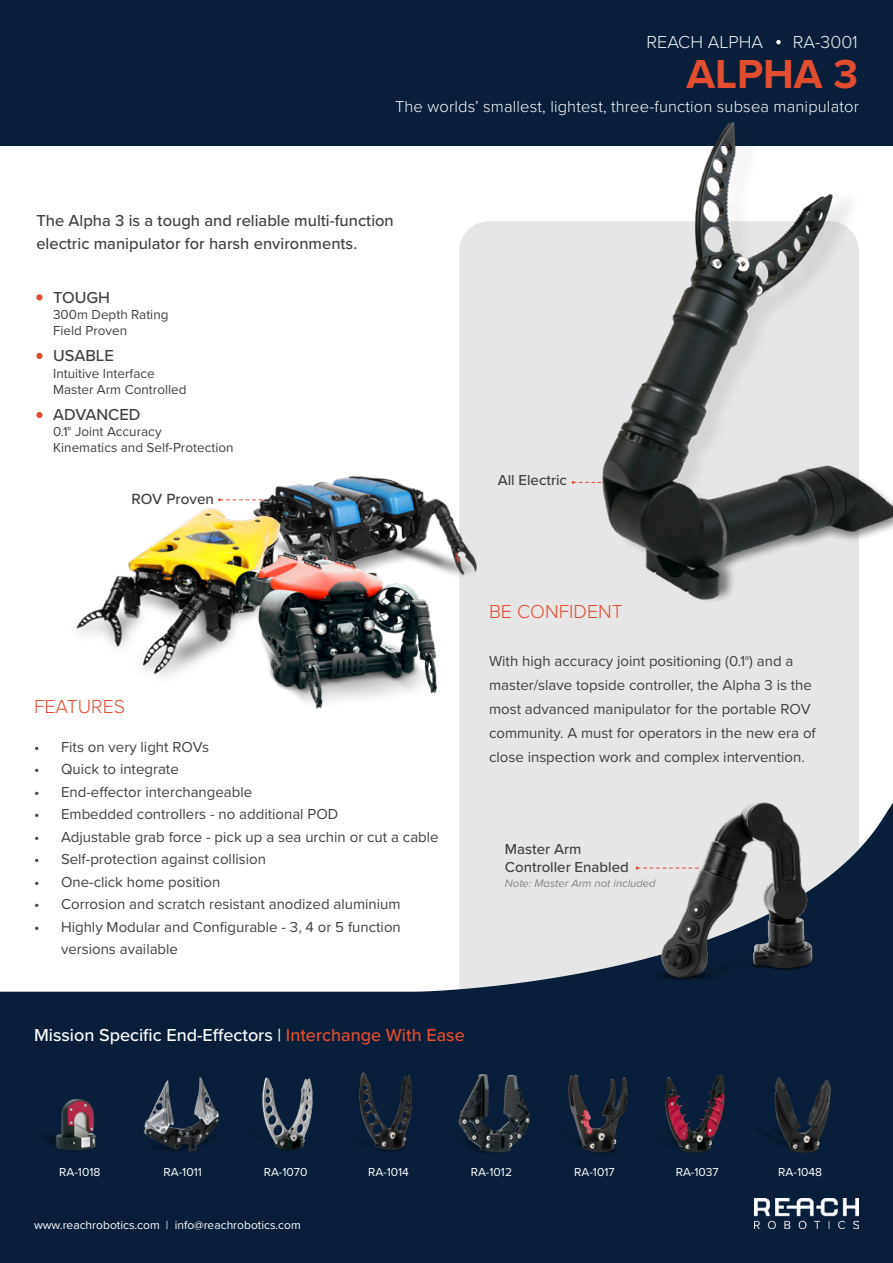
<style>
.page{position:relative;width:893px;height:1263px;background:#fff}
.page>*{position:absolute;margin:0;border:0;box-sizing:border-box;transform-origin:0 0}
.t1{font:700 42px "Proxima Nova";color:#e24d30}
.t2{font:300 19.5px "Proxima Nova";color:#e24d30}
.t3{font:500 18px "Proxima Nova";color:#fff}
.t4{font:300 18px "Proxima Nova";color:#f1f3f3}
.t5{font:500 16.5px/22.5px "Proxima Nova";color:#414042}
.t6{font:300 16.5px "Proxima Nova";letter-spacing:.01em;color:#fff}
.t7{font:500 15.3px "Proxima Nova";color:#414042}
.t8{font:15px/24px "Proxima Nova";color:#414042}
.t9{font:500 15px/18px "Proxima Nova";color:#414042}
.t10{font:13.5px/16.2px "Proxima Nova";color:#414042}
.t11{font:12px "Proxima Nova";color:#fff}
.t12{font:italic 11.25px "Proxima Nova";color:#838588}
.s1{font-size:14.4px}
.s2{color:#e24d30}
</style>
<div class="page">
<div style="left:0;top:0;width:893px;height:145px;background:#091f39"></div>
<div style="left:459px;top:221px;width:400px;height:983px;background:#e6e6e6;border-radius:30px"></div>
<img style="left:459px;top:122px;width:434px;height:479px">
<svg style="left:0;top:803px;width:893px;height:460px;fill:#091f39"></svg>
<svg style="left:776px;top:40px;width:5px;height:4px"></svg>
<img style="left:34px;top:1084px;width:78px;height:81px">
<img style="left:135px;top:1065px;width:98px;height:98px">
<img style="left:236px;top:1064px;width:102px;height:93px">
<img style="left:437px;top:1063px;width:112px;height:100px">
<img style="left:548px;top:1068px;width:91px;height:89px">
<img style="left:639px;top:1064px;width:98px;height:94px">
<img style="left:745px;top:1060px;width:113px;height:93px">
<img style="left:331px;top:1052px;width:110px;height:102px">
<svg style="left:572px;top:481px;width:29px;height:3px"></svg>
<svg style="left:218px;top:498px;width:19px;height:3px"></svg>
<img style="left:238px;top:444px;width:257px;height:66px">
<img style="left:76px;top:502px;width:234px;height:174px">
<img style="left:177px;top:510px;width:318px;height:199px">
<div style="left:36px;top:294px;width:7px;height:6px;background:#e24d30;border-radius:50%"></div>
<div style="left:36px;top:353px;width:7px;height:6px;background:#e24d30;border-radius:50%"></div>
<div style="left:36px;top:412px;width:7px;height:6px;background:#e24d30;border-radius:50%"></div>
<img style="left:755px;top:1198px;width:104px;height:30px">
<img style="left:633px;top:802px;width:227px;height:197px">
<p class="t4" style="left:646px;top:29px;width:118px">REACH ALPHA</p>
<p class="t4" style="left:793px;top:29px;width:66px">RA-3001</p>
<h1 class="t1" style="left:686px;top:43px;width:173px">ALPHA 3</h1>
<p class="t6" style="left:395px;top:94px;width:465px">The worlds’ smallest, lightest, three-function subsea manipulator</p>
<p class="t5" style="left:36px;top:209px;width:359px">The Alpha 3 is a tough and reliable multi-function electric manipulator for harsh environments.</p>
<p class="t5" style="left:53px;top:286px;width:58px">TOUGH</p>
<p class="t10" style="left:53px;top:306px;width:117px">300m Depth Rating<br>Field Proven</p>
<p class="t5" style="left:53px;top:344px;width:62px">USABLE</p>
<p class="t10" style="left:53px;top:364px;width:135px">Intuitive Interface<br>Master Arm Controlled</p>
<p class="t5" style="left:53px;top:402px;width:89px">ADVANCED</p>
<p class="t10" style="left:53px;top:423px;width:182px">0.1° Joint Accuracy<br>Kinematics and Self-Protection</p>
<p class="t7" style="left:131px;top:488px;width:84px">ROV Proven</p>
<p class="t9" style="left:498px;top:471px;width:71px">All Electric</p>
<h2 class="t2" style="left:34px;top:691px;width:93px">FEATURES</h2>
<p class="t8" style="left:34px;top:734px;width:177px">• Fits on very light ROVs</p>
<p class="t8" style="left:34px;top:757px;width:146px">• Quick to integrate</p>
<p class="t8" style="left:34px;top:779px;width:220px">• End-effector interchangeable</p>
<p class="t8" style="left:34px;top:802px;width:306px">• Embedded controllers - no additional POD</p>
<p class="t8" style="left:34px;top:824px;width:406px">• Adjustable grab force - pick up a sea urchin or cut a cable</p>
<p class="t8" style="left:34px;top:847px;width:233px">• Self-protection against collision</p>
<p class="t8" style="left:34px;top:869px;width:188px">• One-click home position</p>
<p class="t8" style="left:34px;top:892px;width:368px">• Corrosion and scratch resistant anodized aluminium</p>
<p class="t8" style="left:61px;top:915px;width:341px;line-height:22.5px;text-indent:-27px">• Highly Modular and Configurable - 3, 4 or 5 function versions available</p>
<h2 class="t2" style="left:489px;top:597px;width:135px">BE CONFIDENT</h2>
<p class="t8" style="left:489px;top:648px;width:328px">With high accuracy joint positioning (0.1<span class="s1">°</span>) and a master/slave topside controller, the Alpha 3 is the most advanced manipulator for the portable ROV community. A must for operators in the new era of close inspection work and complex intervention.</p>
<p class="t9" style="left:505px;top:840px;width:125px">Master Arm<br>Controller Enabled</p>
<p class="t12" style="left:505px;top:875px;width:152px">Note: Master Arm not included</p>
<p class="t3" style="left:34px;top:1022px;width:432px">Mission Specific End-Effectors | <span class="s2">Interchange With Ease</span></p>
<p class="t11" style="left:59px;top:1163px;width:43px">RA-1018</p>
<p class="t11" style="left:164px;top:1163px;width:40px">RA-1011</p>
<p class="t11" style="left:264px;top:1163px;width:45px">RA-1070</p>
<p class="t11" style="left:368px;top:1163px;width:42px">RA-1014</p>
<p class="t11" style="left:471px;top:1163px;width:43px">RA-1012</p>
<p class="t11" style="left:574px;top:1163px;width:42px">RA-1017</p>
<p class="t11" style="left:676px;top:1163px;width:45px">RA-1037</p>
<p class="t11" style="left:778px;top:1163px;width:45px">RA-1048</p>
<p class="t11" style="left:34px;top:1216px;width:268px">www.reachrobotics.com | info@reachrobotics.com</p>
</div>
